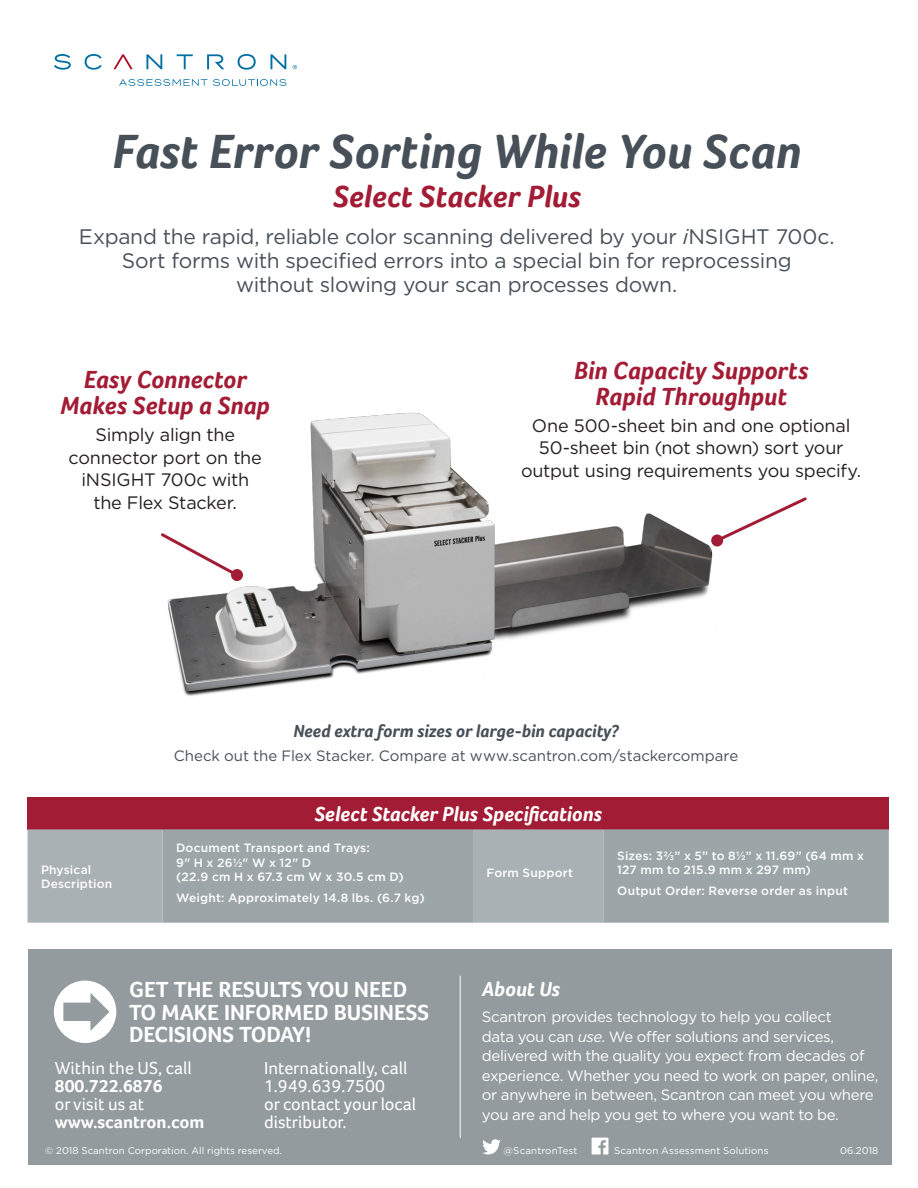
<style>
.page{position:relative;width:918px;height:1188px;background:#fff}
.page>*{position:absolute;margin:0;border:0;box-sizing:border-box;transform-origin:0 0}
.Intro_Copy{font:italic 700 49.5px "Foco";color:#475058}
.Intro_Copy-2{font:italic 700 31.5px "Foco";color:#a31c35}
.Body_Subhead_1{font:italic 700 25.5px/25.5px "Foco";color:#a31c35;text-align:center}
.CTA_Headline{font:700 22.5px/22.5px "Foco";color:#fff}
.Intro_Copy-3{font:21px/24px "Gotham";letter-spacing:-.015em;color:#475058;text-align:center}
.Table_Header{font:italic 700 21px "Foco";letter-spacing:-.005em;color:#fff}
.About_Us_Headline{font:italic 700 21px "Foco";color:#fff}
.Body_Copy{font:18px/22.5px "Gotham";letter-spacing:-.01em;color:#231f20;text-align:center}
.CTA_Body{font:18px/18px "Foco";color:#fff}
.CTA_Body-2{font:700 18px/18px "Foco";color:#fff}
.Body_Subhead_1-2{font:italic 700 18px "Foco";letter-spacing:-.005em;color:#475058}
.About_Us_Copy{font:15px/19.5px "Gotham";letter-spacing:-.025em;color:#fff}
.Body_Copy-2{font:15px "Gotham";letter-spacing:-.005em;color:#475058}
.Table_Bullets{font:500 12px/14.4px "Gotham";letter-spacing:.02em;color:#fff}
.Table_Body{font:500 12px/14.4px "Gotham";letter-spacing:.015em;color:#fff}
.Copyright___Legal{font:9.75px "Gotham";color:#fff}
.Part_Number{font:9.75px "Gotham";color:#fff}
.About_Us_Copy-2{font:3.75px "Gotham";color:#fff}
.s1{font-style:italic}
.s2{font-weight:400}
</style>
<div class="page">
<div style="left:28px;top:949px;width:864px;height:216px;background:#939b9e"></div>
<hr style="left:460px;top:976px;width:1px;height:162px;background:#fff">
<svg style="left:54px;top:981px;width:62px;height:62px"></svg>
<svg style="left:482px;top:1139px;width:19px;height:15px"></svg>
<svg style="left:592px;top:1138px;width:16px;height:16px"></svg>
<img style="left:167px;top:412px;width:555px;height:284px">
<svg style="left:713px;top:495px;width:94px;height:49px"></svg>
<div style="left:711px;top:534px;width:12px;height:12px;background:#a31c35;border-radius:50%"></div>
<div style="left:28px;top:797px;width:861px;height:32px;background:#a31c35"></div>
<div style="left:28px;top:829px;width:135px;height:94px;background:#aab1b4"></div>
<svg style="left:163px;top:829px;width:726px;height:94px;background:#9ea6a9"></svg>
<svg style="left:161px;top:531px;width:80px;height:48px"></svg>
<div style="left:231px;top:569px;width:12px;height:12px;background:#a31c35;border-radius:50%"></div>
<svg style="left:54px;top:54px;width:232px;height:16px"></svg>
<svg style="left:119px;top:79px;width:167px;height:7px"></svg>
<svg style="left:293px;top:65px;width:4px;height:4px"></svg>
<p class="Intro_Copy" style="left:113px;top:122px;width:690px">Fast Error Sorting While You Scan</p>
<p class="Intro_Copy-2" style="left:333px;top:178px;width:250px">Select Stacker Plus</p>
<p class="Intro_Copy-3" style="left:79px;top:224px;width:757px">Expand the rapid, reliable color scanning delivered by your <span class="s1">i</span>NSIGHT 700c.<br>Sort forms with specified errors into a special bin for reprocessing<br>without slowing your scan processes down.</p>
<p class="Body_Subhead_1" style="left:61px;top:367px;width:211px">Easy Connector<br>Makes Setup a Snap</p>
<p class="Body_Copy" style="left:69px;top:423px;width:195px">Simply align the connector port on the iNSIGHT 700c with the Flex Stacker.</p>
<p class="Body_Subhead_1" style="left:574px;top:357px;width:236px">Bin Capacity Supports<br>Rapid Throughput</p>
<p class="Body_Copy" style="left:521px;top:414px;width:342px">One 500-sheet bin and one optional<br>50-sheet bin (not shown) sort your output using requirements you specify.</p>
<p class="Body_Subhead_1-2" style="left:293px;top:720px;width:327px">Need extra form sizes or large-bin capacity?</p>
<p class="Body_Copy-2" style="left:174px;top:746px;width:566px">Check out the Flex Stacker. Compare at www.scantron.com/stackercompare</p>
<p class="Table_Body" style="left:41px;top:862px;width:73px">Physical<br>Description</p>
<p class="Table_Header" style="left:314px;top:801px;width:289px">Select Stacker Plus Specifications</p>
<p class="Table_Bullets" style="left:176px;top:841px;width:229px">Document Transport and Trays:<br>9" H x 261/2" W x 12" D<br>(22.9 cm H x 67.3 cm W x 30.5 cm D)</p>
<p class="Table_Bullets" style="left:176px;top:891px;width:250px">Weight: Approximately 14.8 lbs. (6.7 kg)</p>
<p class="Table_Bullets" style="left:487px;top:866px;width:88px">Form Support</p>
<p class="Table_Bullets" style="left:617px;top:848px;width:249px">Sizes: 32/3” x 5” to 81/2” x 11.69” (64 mm x<br>127 mm to 215.9 mm x 297 mm)</p>
<p class="Table_Bullets" style="left:617px;top:884px;width:232px">Output Order: Reverse order as input</p>
<p class="About_Us_Headline" style="left:482px;top:977px;width:80px">About Us</p>
<p class="About_Us_Copy" style="left:482px;top:1007px;width:352px">Scantron provides technology to help you collect</p>
<p class="CTA_Headline" style="left:129px;top:978px;width:302px">GET THE RESULTS YOU NEED<br>TO MAKE INFORMED BUSINESS<br>DECISIONS TODAY!</p>
<p class="CTA_Body-2" style="left:55px;top:1059px;width:151px"><span class="s2">Within the US, call<br></span>800.722.6876<br><span class="s2">or visit us at </span>www.scantron.com</p>
<p class="CTA_Body" style="left:264px;top:1059px;width:154px">Internationally, call<br>1.949.639.7500<br>or contact your local distributor.</p>
<p class="Copyright___Legal" style="left:45px;top:1145px;width:238px">© 2018 Scantron Corporation. All rights reserved.</p>
<p class="Copyright___Legal" style="left:504px;top:1145px;width:75px">@ScantronTest</p>
<p class="Copyright___Legal" style="left:614px;top:1145px;width:156px">Scantron Assessment Solutions</p>
<p class="About_Us_Copy-2" style="left:546px;top:1011px;width:3px">®</p>
<p class="About_Us_Copy" style="left:482px;top:1027px;width:398px">data you can <span class="s1">use</span>. We offer solutions and services, delivered with the quality you expect from decades of experience. Whether you need to work on paper, online, or anywhere in between, Scantron can meet you where you are and help you get to where you want to be.</p>
<p class="Part_Number" style="left:840px;top:1145px;width:40px">06.2018</p>
</div>
